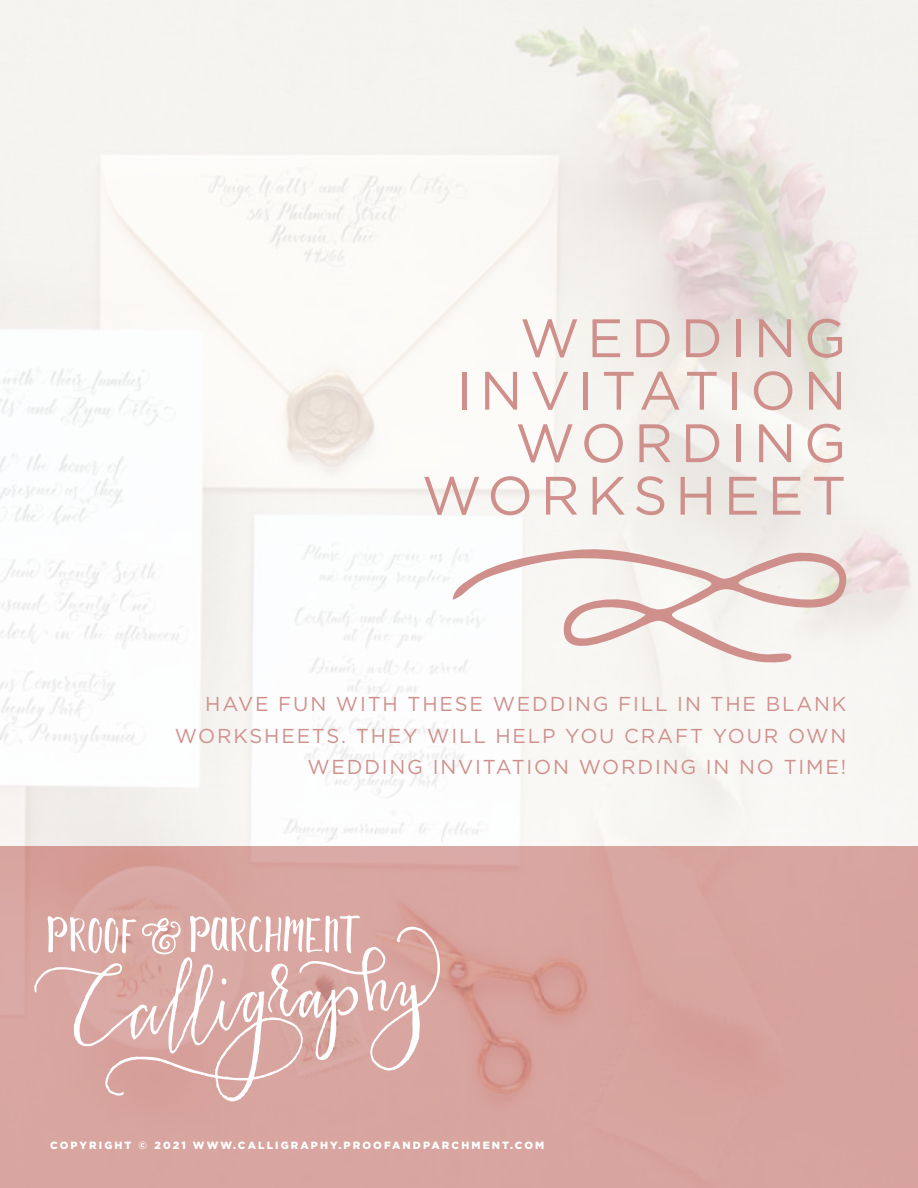
<style>
.page{position:relative;width:918px;height:1188px;background:#fff}
.page>*{position:absolute;margin:0;border:0;box-sizing:border-box;transform-origin:0 0}
.HEADER_1{font:54px/52.5px "Gotham";letter-spacing:.14em;color:#cf908c;text-align:right}
.HEADER_1-2{font:20.1px/31.3px "Gotham";letter-spacing:.09em;color:#cf908c;text-align:right}
.t1{font:900 10.5px "Gotham";letter-spacing:.2em;color:#fff}
</style>
<div class="page">
<div style="left:0;top:846px;width:918px;height:342px;background:#d8a49f"></div>
<svg style="left:34px;top:914px;width:408px;height:188px"></svg>
<svg style="left:453px;top:545px;width:403px;height:119px;fill:#f7f5f2"></svg>
<p class="HEADER_1" style="left:422px;top:311px;width:426px">WEDDING<br>INVITATION<br>WORDING<br>WORKSHEET</p>
<p class="HEADER_1-2" style="left:175px;top:688px;width:673px">HAVE FUN WITH THESE WEDDING FILL IN THE BLANK<br>WORKSHEETS. THEY WILL HELP YOU CRAFT YOUR OWN<br>WEDDING INVITATION WORDING IN NO TIME!</p>
<p class="t1" style="left:50px;top:1140px;width:496px">COPYRIGHT © 2021 WWW.CALLIGRAPHY.PROOFANDPARCHMENT.COM</p>
</div>
